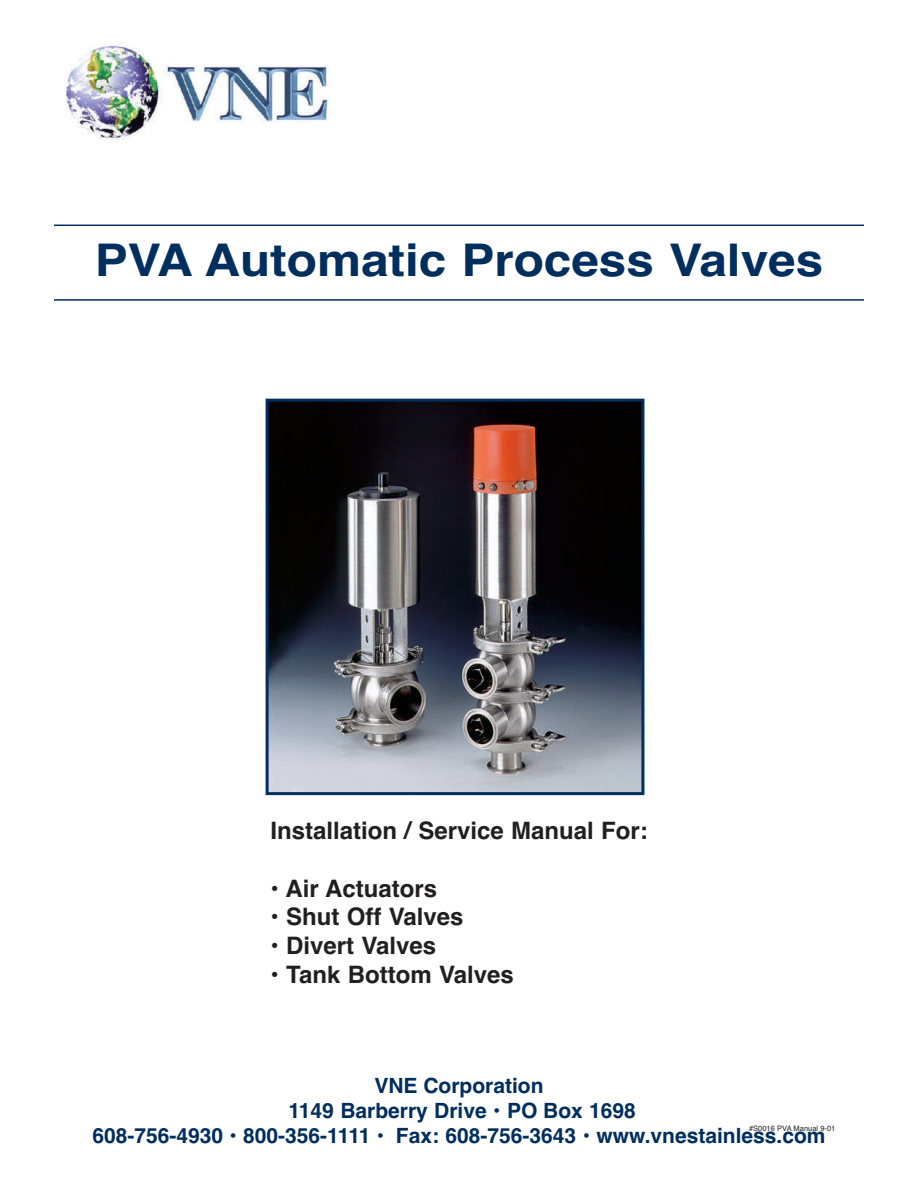
<style>
.page{position:relative;width:918px;height:1188px;background:#fff}
.page>*{position:absolute;margin:0;border:0;box-sizing:border-box;transform-origin:0 0}
.t1{font:700 45px "Helvetica";color:#002e5e;scale:1.1 1}
.t2{font:700 24px "Helvetica";color:#231f20}
.t3{font:700 21px/25.2px "Helvetica";color:#002e5e;text-align:center}
.t4{font:7.5px "Helvetica";color:#231f20}
</style>
<div class="page">
<img style="left:66px;top:43px;width:264px;height:97px">
<hr style="left:54px;top:225px;width:810px;height:1px;background:#002e5e">
<hr style="left:54px;top:299px;width:810px;height:2px;background:#002e5e">
<img style="left:270px;top:403px;width:370px;height:388px">
<div style="left:266px;top:399px;width:378px;height:396px;border:3px solid #002e5e"></div>
<h1 class="t1" style="left:95px;top:224px;width:664px">PVA Automatic Process Valves</h1>
<p class="t2" style="left:271px;top:811px;width:379px">Installation / Service Manual For:</p>
<p class="t2" style="left:271px;top:869px;width:168px">• Air Actuators</p>
<p class="t2" style="left:271px;top:898px;width:195px">• Shut Off Valves</p>
<p class="t2" style="left:271px;top:926px;width:167px">• Divert Valves</p>
<p class="t2" style="left:271px;top:955px;width:245px">• Tank Bottom Valves</p>
<p class="t3" style="left:92px;top:1073px;width:735px">VNE Corporation<br>1149 Barberry Drive • PO Box 1698<br>608-756-4930 • 800-356-1111 • Fax: 608-756-3643 • www.vnestainless.com</p>
<p class="t4" style="left:749px;top:1122px;width:88px">#S0016 PVA Manual 9-01</p>
</div>
